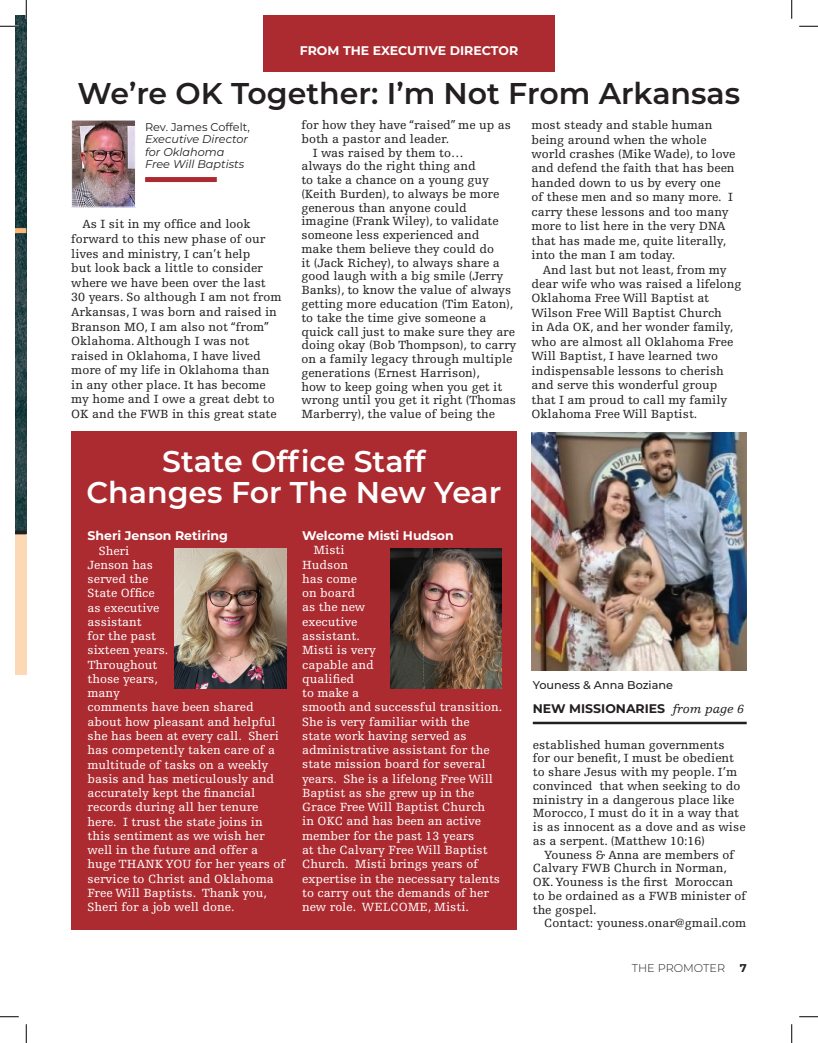
<style>
.page{position:relative;width:818px;height:1043px;background:#fff}
.page>*{position:absolute;margin:0;border:0;box-sizing:border-box;transform-origin:0 0}
.t1{font:600 30px/31.2px "Montserrat";color:#fff;text-align:center}
.t2{font:600 30px "Montserrat";color:#231f20}
.t3{font:12.5px/14.6px "Egyptienne F";color:#231f20}
.t4{font:12.5px/14.2px "Egyptienne F";color:#fff}
.t5{font:700 12.5px "Montserrat";color:#fff}
.t6{font:700 12.5px "Montserrat";color:#231f20}
.t7{font:italic 11.25px/12.5px "Montserrat";color:#231f20}
.t8{font:500 11.25px "Montserrat";color:#231f20}
.t9{font:11.25px "Montserrat";color:#231f20}
.t10{font:300 11.25px "Montserrat";color:#231f20}
.t11{font:700 11.25px "Montserrat";color:#231f20}
.s1{font-family:"Egyptienne F";font-weight:400;font-style:italic}
</style>
<div class="page">
<div style="left:263px;top:15px;width:291px;height:56px;background:#ab2b30"></div>
<div style="left:145px;top:177px;width:72px;height:5px;background:#ab2b30"></div>
<img style="left:73px;top:122px;width:61px;height:83px">
<div style="left:71px;top:120px;width:65px;height:87px;border:1px solid #fff"></div>
<div style="left:15px;top:530px;width:11px;height:145px;background:#fdd8b4"></div>
<img style="left:15px;top:15px;width:11px;height:515px">
<div style="left:15px;top:228px;width:11px;height:5px;background:#fbb776"></div>
<svg style="left:15px;top:530px;width:11px;height:4px"></svg>
<img style="left:532px;top:432px;width:214px;height:238px">
<hr style="left:532px;top:721px;width:214px;height:3px;background:#231f20">
<div style="left:71px;top:431px;width:445px;height:499px;background:#ab2b30"></div>
<img style="left:390px;top:548px;width:111px;height:140px">
<img style="left:175px;top:548px;width:111px;height:140px">
<svg style="left:0;top:25px;width:19px;height:2px"></svg>
<svg style="left:799px;top:25px;width:19px;height:2px"></svg>
<svg style="left:0;top:1016px;width:19px;height:1px"></svg>
<svg style="left:799px;top:1016px;width:19px;height:1px"></svg>
<svg style="left:25px;top:0;width:2px;height:19px"></svg>
<svg style="left:25px;top:1024px;width:2px;height:18px"></svg>
<svg style="left:791px;top:0;width:1px;height:19px"></svg>
<svg style="left:791px;top:1024px;width:1px;height:18px"></svg>
<p class="t5" style="left:300px;top:42px;width:220px">FROM THE EXECUTIVE DIRECTOR</p>
<h1 class="t2" style="left:78px;top:72px;width:664px">We’re OK Together: I’m Not From Arkansas</h1>
<p class="t9" style="left:145px;top:119px;width:106px">Rev. James Coffelt,</p>
<p class="t7" style="left:145px;top:132px;width:104px">Executive Director for Oklahoma<br>Free Will Baptists</p>
<p class="t3" style="left:301px;top:118px;width:211px">for how they have “raised” me up as</p>
<p class="t3" style="left:301px;top:132px;width:149px">both a pastor and leader.</p>
<p class="t3" style="left:312px;top:145px;width:152px">I was raised by them to…</p>
<p class="t3" style="left:301px;top:159px;width:176px">always do the right thing and</p>
<p class="t3" style="left:301px;top:173px;width:189px">to take a chance on a young guy</p>
<p class="t3" style="left:301px;top:187px;width:199px">(Keith Burden), to always be more</p>
<p class="t3" style="left:301px;top:200px;width:167px">generous than anyone could</p>
<p class="t3" style="left:301px;top:214px;width:199px">imagine (Frank Wiley), to validate</p>
<p class="t3" style="left:301px;top:228px;width:179px">someone less experienced and</p>
<p class="t3" style="left:301px;top:242px;width:194px">make them believe they could do</p>
<p class="t3" style="left:301px;top:255px;width:200px">it (Jack Richey), to always share a</p>
<p class="t3" style="left:301px;top:269px;width:203px">good laugh with a big smile (Jerry</p>
<p class="t3" style="left:301px;top:283px;width:211px">Banks), to know the value of always</p>
<p class="t3" style="left:301px;top:297px;width:213px">getting more education (Tim Eaton),</p>
<p class="t3" style="left:301px;top:310px;width:187px">to take the time give someone a</p>
<p class="t3" style="left:301px;top:324px;width:215px">quick call just to make sure they are</p>
<p class="t3" style="left:301px;top:338px;width:216px">doing okay (Bob Thompson), to carry</p>
<p class="t3" style="left:301px;top:352px;width:212px">on a family legacy through multiple</p>
<p class="t3" style="left:301px;top:365px;width:180px">generations (Ernest Harrison),</p>
<p class="t3" style="left:301px;top:379px;width:202px">how to keep going when you get it</p>
<p class="t3" style="left:301px;top:393px;width:216px">wrong until you get it right (Thomas</p>
<p class="t3" style="left:301px;top:407px;width:195px">Marberry), the value of being the</p>
<p class="t3" style="left:531px;top:118px;width:205px">most steady and stable human being around when the whole world crashes (Mike Wade), to love and defend the faith that has been handed down to us by every one of these men and so many more. I carry these lessons and too many more to list here in the very DNA that has made me, quite literally, into the man I am today.</p>
<p class="t3" style="left:531px;top:262px;width:211px;text-indent:11px">And last but not least, from my dear wife who was raised a lifelong<br>Oklahoma Free Will Baptist at<br>Wilson Free Will Baptist Church<br>in Ada OK, and her wonder family, who are almost all Oklahoma Free<br>Will Baptist, I have learned two indispensable lessons to cherish and serve this wonderful group that I am proud to call my family<br>Oklahoma Free Will Baptist.</p>
<p class="t3" style="left:71px;top:217px;width:212px;text-indent:11px">As I sit in my office and look forward to this new phase of our lives and ministry, I can’t help<br>but look back a little to consider where we have been over the last<br>30 years. So although I am not from<br>Arkansas, I was born and raised in<br>Branson MO, I am also not “from”<br>Oklahoma. Although I was not raised in Oklahoma, I have lived more of my life in Oklahoma than in any other place. It has become my home and I owe a great debt to<br>OK and the FWB in this great state</p>
<h1 class="t1" style="left:86px;top:444px;width:416px">State Office Staff<br>Changes For The New Year</h1>
<p class="t5" style="left:88px;top:527px;width:142px">Sheri Jenson Retiring</p>
<p class="t4" style="left:88px;top:543px;width:199px;text-indent:11px">Sheri<br>Jenson has<br>served the<br>State Office<br>as executive<br>assistant<br>for the past<br>sixteen years.<br>Throughout<br>those years,<br>many<br>comments have been shared about how pleasant and helpful she has been at every call. Sheri has competently taken care of a multitude of tasks on a weekly basis and has meticulously and accurately kept the financial records during all her tenure here. I trust the state joins in this sentiment as we wish her well in the future and offer a huge THANK YOU for her years of service to Christ and Oklahoma<br>Free Will Baptists. Thank you,<br>Sheri for a job well done.</p>
<p class="t5" style="left:302px;top:526px;width:153px">Welcome Misti Hudson</p>
<p class="t4" style="left:302px;top:543px;width:202px;text-indent:11px">Misti<br>Hudson<br>has come<br>on board<br>as the new<br>executive<br>assistant.<br>Misti is very<br>capable and<br>qualified<br>to make a<br>smooth and successful transition.<br>She is very familiar with the<br>state work having served as administrative assistant for the state mission board for several years. She is a lifelong Free Will<br>Baptist as she grew up in the<br>Grace Free Will Baptist Church<br>in OKC and has been an active member for the past 13 years<br>at the Calvary Free Will Baptist<br>Church. Misti brings years of expertise in the necessary talents to carry out the demands of her new role. WELCOME, Misti.</p>
<p class="t8" style="left:532px;top:676px;width:142px">Youness &amp; Anna Boziane</p>
<p class="t6" style="left:532px;top:700px;width:213px">NEW MISSIONARIES <span class="s1">from page 6</span></p>
<p class="t3" style="left:532px;top:737px;width:214px;line-height:13.8px">established human governments<br>for our benefit, I must be obedient to share Jesus with my people. I’m convinced that when seeking to do ministry in a dangerous place like<br>Morocco, I must do it in a way that is as innocent as a dove and as wise as a serpent. (Matthew 10:16)</p>
<p class="t3" style="left:532px;top:847px;width:215px;line-height:13.8px;text-indent:11px">Youness &amp; Anna are members of<br>Calvary FWB Church in Norman,<br>OK. Youness is the first Moroccan to be ordained as a FWB minister of the gospel.</p>
<p class="t3" style="left:544px;top:916px;width:203px">Contact: youness.onar@gmail.com</p>
<p class="t10" style="left:631px;top:960px;width:95px">THE PROMOTER</p>
<p class="t11" style="left:739px;top:959px;width:8px">7</p>
</div>
